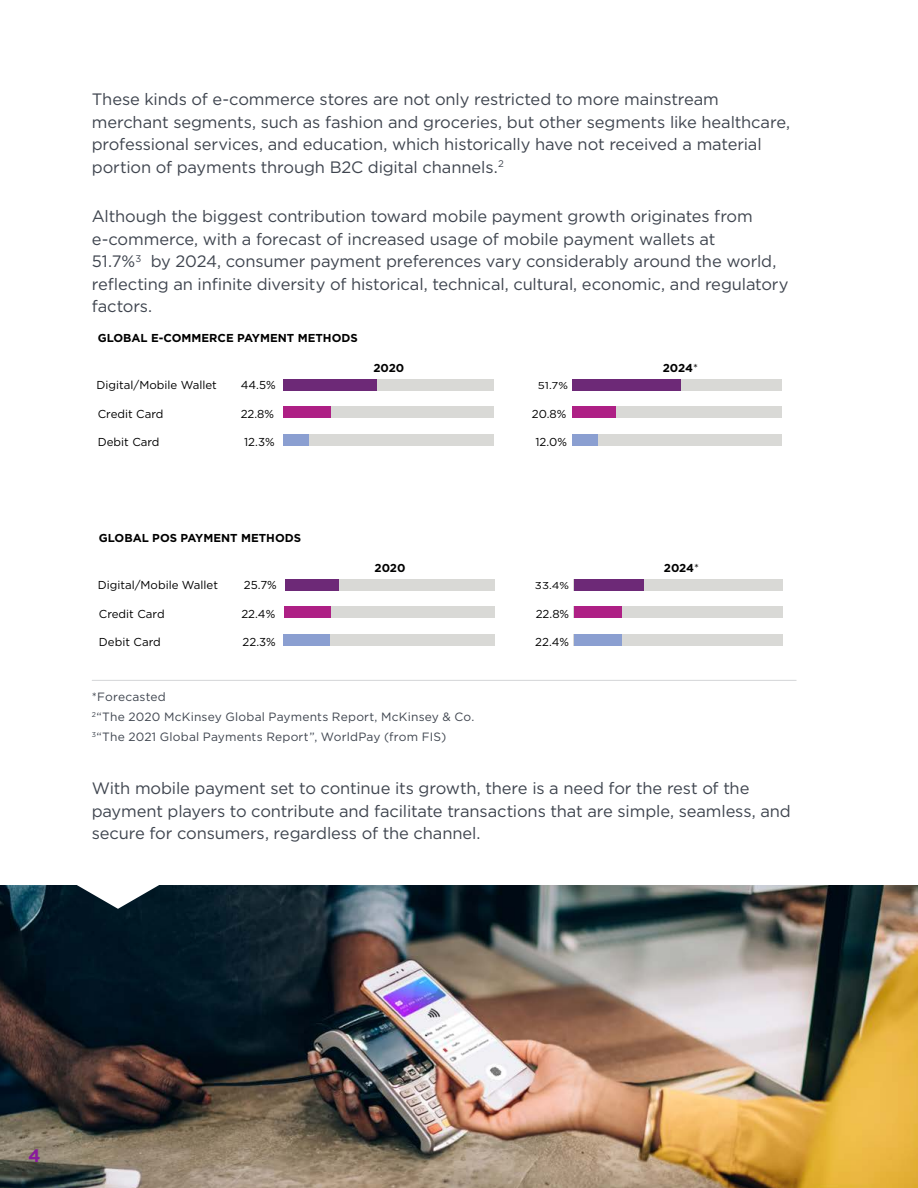
<style>
.page{position:relative;width:918px;height:1188px;background:#fff}
.page>*{position:absolute;margin:0;border:0;box-sizing:border-box;transform-origin:0 0}
.t1{font:700 18px "Gotham";color:#881b9c}
.t2{font:16.5px/22.5px "Gotham";letter-spacing:-.01em;color:#3f454f}
.t3{font:12px/20.2px "Gotham";letter-spacing:.015em;color:#3f454f}
.t4{font:11.55px "Gotham";color:#000}
.t5{font:700 11.55px "Gotham";color:#000}
.t6{font:10.05px "Gotham";color:#000;scale:1.15 1}
.s1{font-weight:400}
</style>
<div class="page">
<img style="left:0;top:886px;width:918px;height:302px">
<div style="left:284px;top:379px;width:209px;height:12px;background:#d9d9d6"></div>
<div style="left:284px;top:379px;width:93px;height:12px;background:#6d2977"></div>
<div style="left:573px;top:379px;width:209px;height:12px;background:#d9d9d6"></div>
<div style="left:573px;top:379px;width:108px;height:12px;background:#6d2977"></div>
<div style="left:283px;top:407px;width:211px;height:11px;background:#d9d9d6"></div>
<div style="left:283px;top:407px;width:48px;height:11px;background:#ae2085"></div>
<div style="left:573px;top:407px;width:209px;height:11px;background:#d9d9d6"></div>
<div style="left:573px;top:407px;width:43px;height:11px;background:#ae2085"></div>
<div style="left:283px;top:434px;width:211px;height:12px;background:#d9d9d6"></div>
<div style="left:283px;top:434px;width:26px;height:12px;background:#8b9fd1"></div>
<div style="left:573px;top:434px;width:209px;height:12px;background:#d9d9d6"></div>
<div style="left:573px;top:434px;width:25px;height:12px;background:#8b9fd1"></div>
<div style="left:285px;top:579px;width:209px;height:12px;background:#d9d9d6"></div>
<div style="left:285px;top:579px;width:54px;height:12px;background:#6d2977"></div>
<div style="left:574px;top:579px;width:209px;height:12px;background:#d9d9d6"></div>
<div style="left:574px;top:579px;width:70px;height:12px;background:#6d2977"></div>
<div style="left:284px;top:607px;width:211px;height:11px;background:#d9d9d6"></div>
<div style="left:284px;top:607px;width:47px;height:11px;background:#ae2085"></div>
<div style="left:574px;top:607px;width:209px;height:11px;background:#d9d9d6"></div>
<div style="left:574px;top:607px;width:48px;height:11px;background:#ae2085"></div>
<div style="left:284px;top:634px;width:211px;height:12px;background:#d9d9d6"></div>
<div style="left:283px;top:634px;width:47px;height:12px;background:#8b9fd1"></div>
<div style="left:574px;top:634px;width:209px;height:12px;background:#d9d9d6"></div>
<div style="left:574px;top:634px;width:48px;height:12px;background:#8b9fd1"></div>
<hr style="left:92px;top:680px;width:704px;height:1px;background:#3f454f">
<svg style="left:74px;top:885px;width:88px;height:24px"></svg>
<p class="t2" style="left:92px;top:88px;width:700px">These kinds of e-commerce stores are not only restricted to more mainstream merchant segments, such as fashion and groceries, but other segments like healthcare, professional services, and education, which historically have not received a material portion of payments through B2C digital channels.<sup>2</sup></p>
<p class="t2" style="left:92px;top:205px;width:698px">Although the biggest contribution toward mobile payment growth originates from e-commerce, with a forecast of increased usage of mobile payment wallets at<br>51.7%<sup>3</sup> by 2024, consumer payment preferences vary considerably around the world, reflecting an infinite diversity of historical, technical, cultural, economic, and regulatory factors.</p>
<p class="t5" style="left:98px;top:331px;width:261px">GLOBAL E-COMMERCE PAYMENT METHODS</p>
<p class="t4" style="left:97px;top:377px;width:122px">Digital/Mobile Wallet</p>
<p class="t5" style="left:373px;top:360px;width:33px">2020</p>
<p class="t5" style="left:663px;top:360px;width:37px">2024<span class="s1">*</span></p>
<p class="t4" style="left:241px;top:377px;width:36px">44.5%</p>
<p class="t6" style="left:538px;top:379px;width:28px">51.7%</p>
<p class="t4" style="left:241px;top:407px;width:35px">22.8%</p>
<p class="t4" style="left:532px;top:407px;width:36px">20.8%</p>
<p class="t4" style="left:244px;top:434px;width:32px">12.3%</p>
<p class="t4" style="left:536px;top:434px;width:33px">12.0%</p>
<p class="t4" style="left:98px;top:407px;width:67px">Credit Card</p>
<p class="t4" style="left:98px;top:434px;width:63px">Debit Card</p>
<p class="t5" style="left:99px;top:530px;width:204px">GLOBAL POS PAYMENT METHODS</p>
<p class="t4" style="left:98px;top:577px;width:122px">Digital/Mobile Wallet</p>
<p class="t5" style="left:375px;top:560px;width:33px">2020</p>
<p class="t5" style="left:664px;top:560px;width:37px">2024<span class="s1">*</span></p>
<p class="t4" style="left:244px;top:577px;width:34px">25.7%</p>
<p class="t6" style="left:535px;top:579px;width:31px">33.4%</p>
<p class="t4" style="left:241px;top:607px;width:35px">22.4%</p>
<p class="t4" style="left:536px;top:607px;width:35px">22.8%</p>
<p class="t4" style="left:243px;top:634px;width:35px">22.3%</p>
<p class="t4" style="left:535px;top:634px;width:35px">22.4%</p>
<p class="t4" style="left:99px;top:607px;width:67px">Credit Card</p>
<p class="t4" style="left:99px;top:634px;width:63px">Debit Card</p>
<p class="t3" style="left:92px;top:686px;width:384px">*Forecasted<br><sup>2</sup>“The 2020 McKinsey Global Payments Report, McKinsey &amp; Co.<br><sup>3</sup>“The 2021 Global Payments Report”, WorldPay (from FIS)</p>
<p class="t2" style="left:92px;top:777px;width:701px">With mobile payment set to continue its growth, there is a need for the rest of the payment players to contribute and facilitate transactions that are simple, seamless, and secure for consumers, regardless of the channel.</p>
<p class="t1" style="left:28px;top:1144px;width:14px">4</p>
</div>
